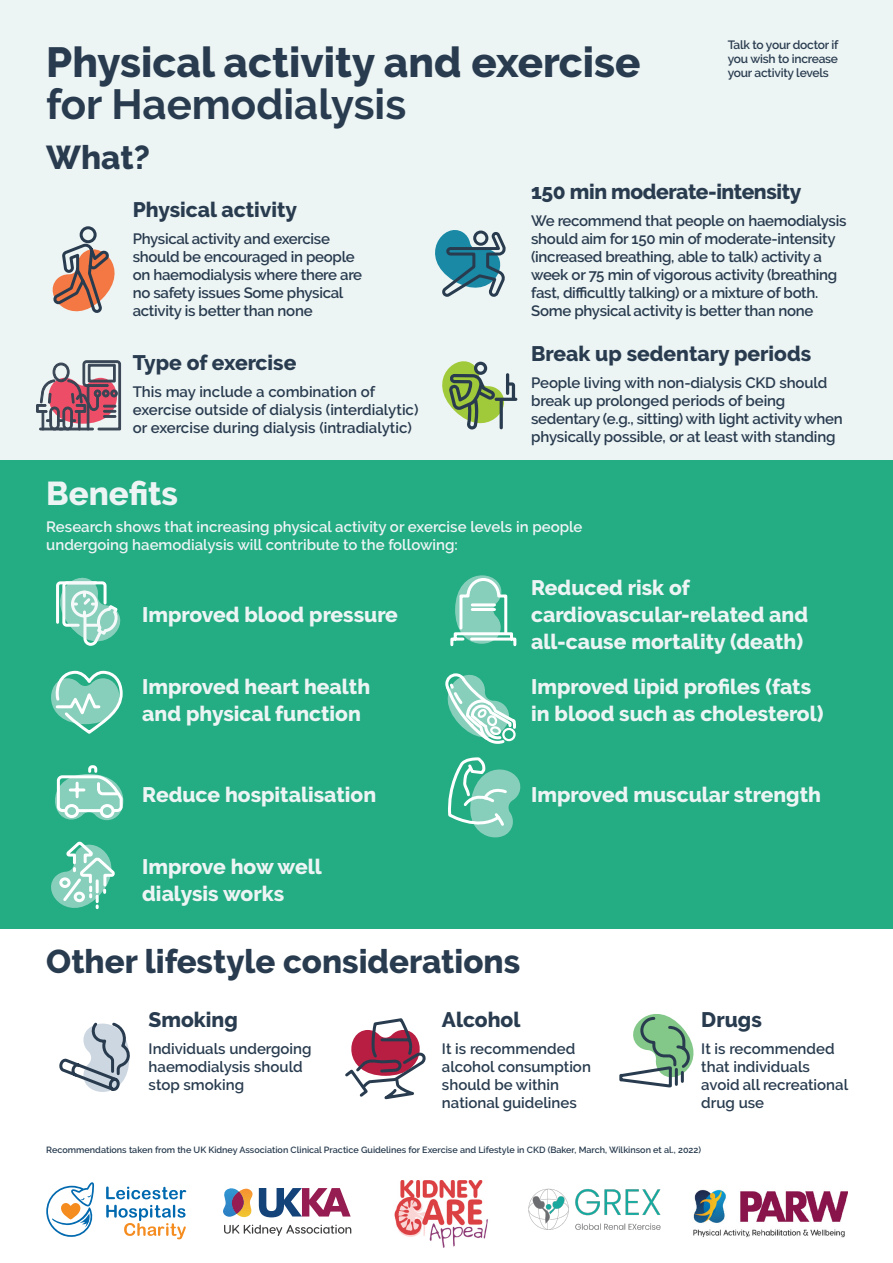
<style>
.page{position:relative;width:893px;height:1263px;background:#fff}
.page>*{position:absolute;margin:0;border:0;box-sizing:border-box;transform-origin:0 0}
.t1{font:800 42px/42px "Raleway";color:#293c4f}
.t2{font:800 33px "Raleway";color:#293c4f}
.t3{font:800 33px "Raleway";color:#edf4f4}
.t4{font:800 21px/27px "Raleway";color:#edf4f4}
.t5{font:800 21px "Raleway";color:#293c4f}
.t6{font:800 21px "Raleway";letter-spacing:-.02em;color:#293c4f}
.t7{font:600 15px/18px "Raleway";letter-spacing:-.02em;color:#293c4f}
.t8{font:600 15px/18px "Raleway";color:#293c4f}
.t9{font:600 15px/18px "Raleway";color:#edf4f4}
.t10{font:600 12px/14.4px "Raleway";letter-spacing:-.02em;color:#293c4f;text-align:justify}
.t11{font:600 9px "Raleway";color:#293c4f}
.s1{font-weight:700}
</style>
<div class="page">
<div style="left:0;top:0;width:893px;height:460px;background:#edf4f4"></div>
<svg style="left:435px;top:230px;width:71px;height:67px"></svg>
<div style="left:0;top:460px;width:893px;height:468px;background:#24ac83"></div>
<svg style="left:619px;top:1014px;width:75px;height:74px"></svg>
<svg style="left:345px;top:1018px;width:81px;height:82px"></svg>
<svg style="left:59px;top:1022px;width:71px;height:70px"></svg>
<svg style="left:36px;top:226px;width:86px;height:420px"></svg>
<svg style="left:450px;top:575px;width:67px;height:72px"></svg>
<svg style="left:51px;top:670px;width:72px;height:64px"></svg>
<svg style="left:445px;top:673px;width:76px;height:165px"></svg>
<svg style="left:51px;top:841px;width:64px;height:69px"></svg>
<svg style="left:55px;top:765px;width:69px;height:55px"></svg>
<svg style="left:442px;top:361px;width:75px;height:69px"></svg>
<svg style="left:46px;top:1182px;width:48px;height:55px"></svg>
<svg style="left:106px;top:1186px;width:80px;height:13px"></svg>
<svg style="left:106px;top:1205px;width:80px;height:34px"></svg>
<svg style="left:224px;top:1224px;width:127px;height:12px"></svg>
<svg style="left:223px;top:1188px;width:128px;height:29px"></svg>
<img style="left:394px;top:1180px;width:94px;height:68px">
<img style="left:528px;top:1188px;width:133px;height:42px">
<img style="left:693px;top:1189px;width:155px;height:49px">
<p class="t1" style="left:46px;top:41px;width:596px">Physical activity and exercise <span class="s1">for Haemodialysis</span></p>
<p class="t2" style="left:46px;top:139px;width:105px">What?</p>
<p class="t10" style="left:728px;top:37px;width:112px">Talk to your doctor if you wish to increase your activity levels</p>
<p class="t5" style="left:133px;top:198px;width:166px">Physical activity</p>
<p class="t7" style="left:133px;top:230px;width:231px">Physical activity and exercise should be encouraged in people on haemodialysis where there are no safety issues Some physical activity is better than none</p>
<p class="t5" style="left:133px;top:351px;width:165px">Type of exercise</p>
<p class="t8" style="left:133px;top:383px;width:287px">This may include a combination of exercise outside of dialysis (interdialytic) or exercise during dialysis (intradialytic)</p>
<p class="t6" style="left:531px;top:180px;width:272px">150 min moderate-intensity</p>
<p class="t7" style="left:531px;top:212px;width:317px">We recommend that people on haemodialysis should aim for 150 min of moderate-intensity (increased breathing, able to talk) activity a week or 75 min of vigorous activity (breathing fast, difficultly talking) or a mixture of both.<br>Some physical activity is better than none</p>
<p class="t5" style="left:531px;top:342px;width:282px">Break up sedentary periods</p>
<p class="t7" style="left:531px;top:374px;width:313px">People living with non-dialysis CKD should break up prolonged periods of being sedentary (e.g., sitting) with light activity when physically possible, or at least with standing</p>
<p class="t3" style="left:46px;top:475px;width:133px">Benefits</p>
<p class="t9" style="left:46px;top:518px;width:538px">Research shows that increasing physical activity or exercise levels in people undergoing haemodialysis will contribute to the following:</p>
<p class="t4" style="left:531px;top:575px;width:279px">Reduced risk of cardiovascular-related and all-cause mortality (death)</p>
<p class="t4" style="left:142px;top:602px;width:257px">Improved blood pressure</p>
<p class="t4" style="left:142px;top:674px;width:229px">Improved heart health and physical function</p>
<p class="t4" style="left:531px;top:674px;width:294px">Improved lipid profiles (fats in blood such as cholesterol)</p>
<p class="t4" style="left:142px;top:782px;width:235px">Reduce hospitalisation</p>
<p class="t4" style="left:531px;top:782px;width:291px">Improved muscular strength</p>
<p class="t4" style="left:142px;top:854px;width:181px">Improve how well dialysis works</p>
<p class="t2" style="left:46px;top:943px;width:475px">Other lifestyle considerations</p>
<p class="t5" style="left:149px;top:1008px;width:91px">Smoking</p>
<p class="t8" style="left:149px;top:1040px;width:165px">Individuals undergoing haemodialysis should stop smoking</p>
<p class="t5" style="left:442px;top:1008px;width:80px">Alcohol</p>
<p class="t8" style="left:442px;top:1040px;width:150px">It is recommended alcohol consumption should be within national guidelines</p>
<p class="t5" style="left:701px;top:1008px;width:62px">Drugs</p>
<p class="t8" style="left:701px;top:1040px;width:148px">It is recommended that individuals avoid all recreational drug use</p>
<p class="t11" style="left:46px;top:1145px;width:656px">Recommendations taken from the UK Kidney Association Clinical Practice Guidelines for Exercise and Lifestyle in CKD (Baker, March, Wilkinson et al., 2022)</p>
</div>
